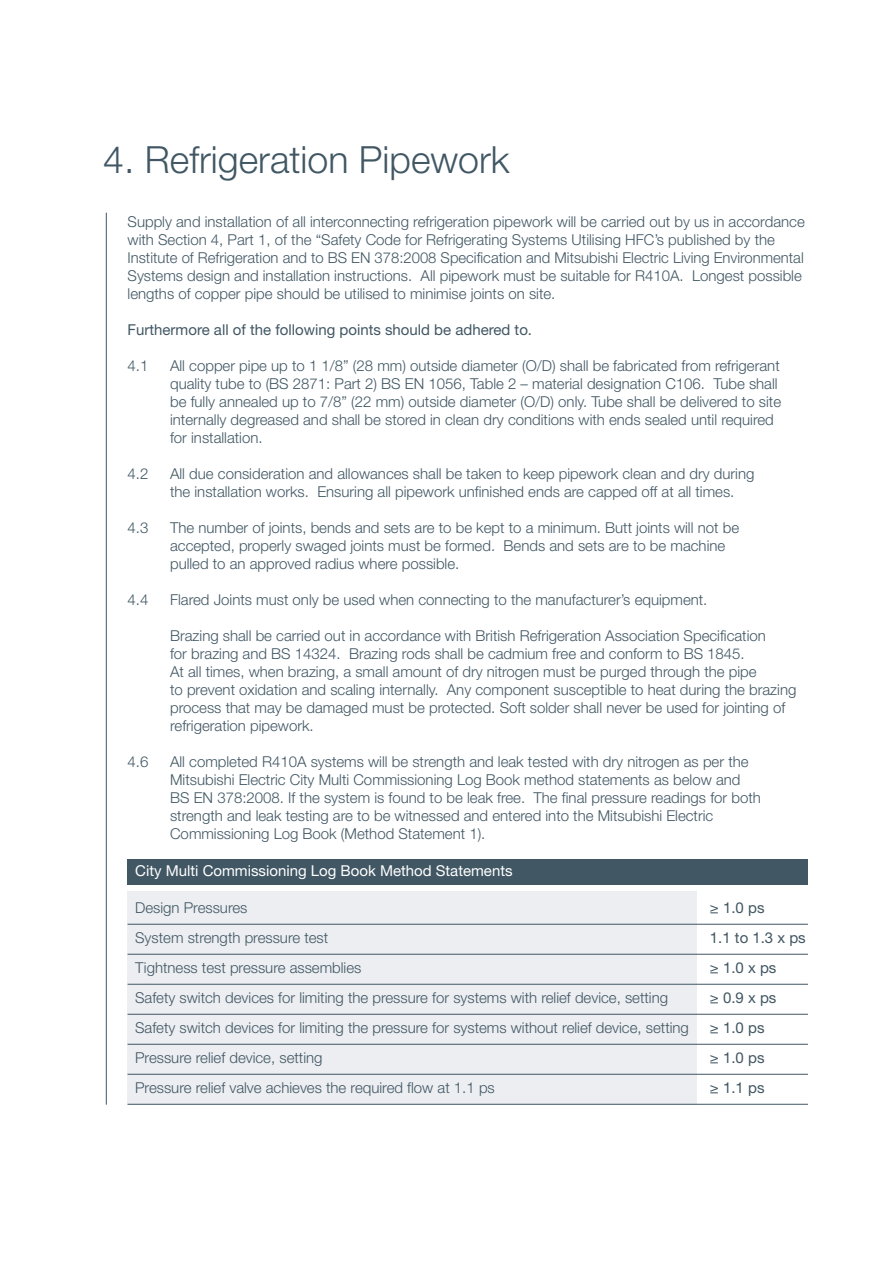
<style>
.page{position:relative;width:893px;height:1263px;background:#fff}
.page>*{position:absolute;margin:0;border:0;box-sizing:border-box;transform-origin:0 0}
.t1{font:300 37.5px "Helvetica Neue";color:#415764}
.t2{font:300 15px/18px "Helvetica Neue";color:#415764}
.t3{font:15px "Helvetica Neue";color:#415764}
.t4{font:15px "Helvetica Neue";color:#fff}
</style>
<div class="page">
<div style="left:128px;top:891px;width:569px;height:213px;background:#eceef1"></div>
<hr style="left:128px;top:924px;width:680px;height:1px;background:#415764">
<hr style="left:128px;top:954px;width:680px;height:1px;background:#415764">
<hr style="left:128px;top:984px;width:680px;height:1px;background:#415764">
<hr style="left:128px;top:1014px;width:680px;height:1px;background:#415764">
<hr style="left:128px;top:1044px;width:680px;height:1px;background:#415764">
<hr style="left:128px;top:1074px;width:680px;height:1px;background:#415764">
<hr style="left:128px;top:1104px;width:680px;height:1px;background:#415764">
<hr style="left:106px;top:213px;width:1px;height:892px;background:#415764">
<div style="left:128px;top:859px;width:680px;height:25px;background:#415764"></div>
<h1 class="t1" style="left:103px;top:129px;width:408px">4. Refrigeration Pipework</h1>
<p class="t2" style="left:128px;top:212px;width:679px">Supply and installation of all interconnecting refrigeration pipework will be carried out by us in accordance with Section 4, Part 1, of the “Safety Code for Refrigerating Systems Utilising HFC’s published by the Institute of Refrigeration and to BS EN 378:2008 Specification and Mitsubishi Electric Living Environmental Systems design and installation instructions. All pipework must be suitable for R410A. Longest possible lengths of copper pipe should be utilised to minimise joints on site.</p>
<p class="t3" style="left:128px;top:317px;width:406px">Furthermore all of the following points should be adhered to.</p>
<p class="t2" style="left:128px;top:356px;width:22px">4.1</p>
<p class="t2" style="left:170px;top:356px;width:612px">All copper pipe up to 1 1/8” (28 mm) outside diameter (O/D) shall be fabricated from refrigerant quality tube to (BS 2871: Part 2) BS EN 1056, Table 2 – material designation C106. Tube shall be fully annealed up to 7/8” (22 mm) outside diameter (O/D) only. Tube shall be delivered to site internally degreased and shall be stored in clean dry conditions with ends sealed until required for installation.</p>
<p class="t2" style="left:128px;top:464px;width:22px">4.2</p>
<p class="t2" style="left:170px;top:464px;width:586px">All due consideration and allowances shall be taken to keep pipework clean and dry during the installation works. Ensuring all pipework unfinished ends are capped off at all times.</p>
<p class="t2" style="left:128px;top:518px;width:22px">4.3</p>
<p class="t2" style="left:170px;top:518px;width:570px">The number of joints, bends and sets are to be kept to a minimum. Butt joints will not be accepted, properly swaged joints must be formed. Bends and sets are to be machine pulled to an approved radius where possible.</p>
<p class="t2" style="left:128px;top:590px;width:22px">4.4</p>
<p class="t2" style="left:170px;top:590px;width:539px">Flared Joints must only be used when connecting to the manufacturer’s equipment.</p>
<p class="t2" style="left:170px;top:626px;width:628px">Brazing shall be carried out in accordance with British Refrigeration Association Specification<br>for brazing and BS 14324. Brazing rods shall be cadmium free and conform to BS 1845.<br>At all times, when brazing, a small amount of dry nitrogen must be purged through the pipe<br>to prevent oxidation and scaling internally. Any component susceptible to heat during the brazing process that may be damaged must be protected. Soft solder shall never be used for jointing of refrigeration pipework.</p>
<p class="t2" style="left:128px;top:752px;width:22px">4.6</p>
<p class="t2" style="left:170px;top:752px;width:592px">All completed R410A systems will be strength and leak tested with dry nitrogen as per the Mitsubishi Electric City Multi Commissioning Log Book method statements as below and BS EN 378:2008. If the system is found to be leak free. The final pressure readings for both strength and leak testing are to be witnessed and entered into the Mitsubishi Electric Commissioning Log Book (Method Statement 1).</p>
<p class="t4" style="left:135px;top:858px;width:379px">City Multi Commissioning Log Book Method Statements</p>
<p class="t2" style="left:135px;top:898px;width:114px">Design Pressures</p>
<p class="t3" style="left:710px;top:895px;width:56px">≥ 1.0 ps</p>
<p class="t2" style="left:135px;top:928px;width:195px">System strength pressure test</p>
<p class="t3" style="left:710px;top:925px;width:97px">1.1 to 1.3 x ps</p>
<p class="t2" style="left:135px;top:958px;width:228px">Tightness test pressure assemblies</p>
<p class="t3" style="left:710px;top:955px;width:68px">≥ 1.0 x ps</p>
<p class="t2" style="left:135px;top:988px;width:534px">Safety switch devices for limiting the pressure for systems with relief device, setting</p>
<p class="t3" style="left:710px;top:985px;width:68px">≥ 0.9 x ps</p>
<p class="t2" style="left:135px;top:1018px;width:555px">Safety switch devices for limiting the pressure for systems without relief device, setting</p>
<p class="t3" style="left:710px;top:1015px;width:56px">≥ 1.0 ps</p>
<p class="t2" style="left:135px;top:1048px;width:189px">Pressure relief device, setting</p>
<p class="t3" style="left:710px;top:1045px;width:56px">≥ 1.0 ps</p>
<p class="t2" style="left:135px;top:1078px;width:361px">Pressure relief valve achieves the required flow at 1.1 ps</p>
<p class="t3" style="left:710px;top:1075px;width:56px">≥ 1.1 ps</p>
</div>
